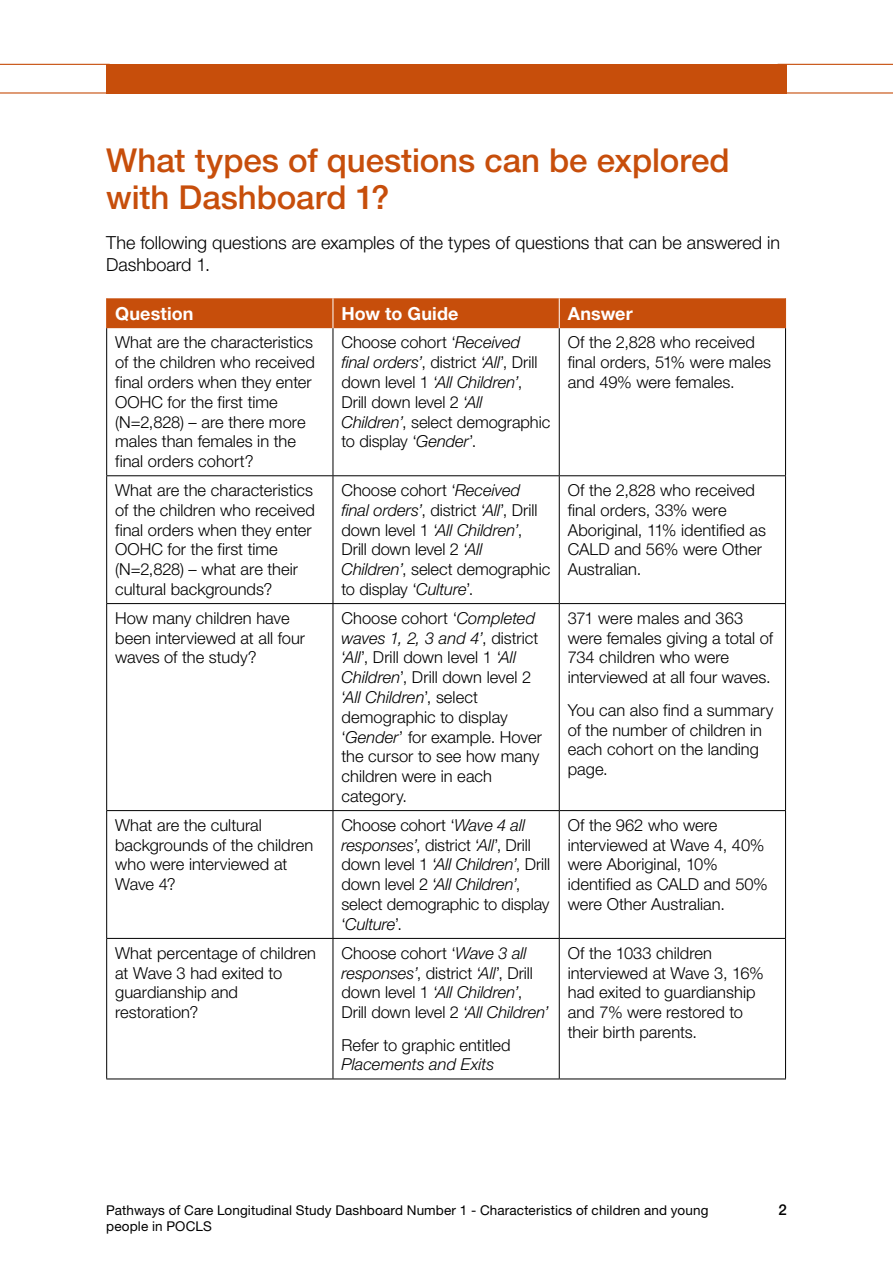
<style>
.page{position:relative;width:893px;height:1263px;background:#fff}
.page>*{position:absolute;margin:0;border:0;box-sizing:border-box;transform-origin:0 0}
.t1{font:500 33px/36.3px "Helvetica Neue LT Std";letter-spacing:-.005em;color:#c74e0b}
.Body{font:300 18px/21.6px "Helvetica Neue LT Std";color:#000}
.Body-2{font:700 18px "Helvetica Neue LT Std";letter-spacing:.005em;color:#fff}
.Body-3{font:300 16.5px/19.8px "Helvetica Neue LT Std";color:#000}
.t2{font:500 15px "Helvetica Neue LT Std";color:#000}
.t3{font:13.5px "Helvetica Neue LT Std";letter-spacing:.01em;color:#000}
.s1{font-style:italic}
</style>
<div class="page">
<svg style="left:787px;top:64px;width:106px;height:30px"></svg>
<div style="left:106px;top:64px;width:681px;height:30px;background:#c74e0b"></div>
<svg style="left:0;top:64px;width:106px;height:30px"></svg>
<div style="left:107px;top:298px;width:678px;height:30px;background:#c74e0b"></div>
<hr style="left:333px;top:328px;width:1px;height:147px;background:#000">
<hr style="left:559px;top:328px;width:1px;height:147px;background:#000">
<hr style="left:106px;top:475px;width:227px;height:1px;background:#000">
<hr style="left:333px;top:475px;width:226px;height:1px;background:#000">
<hr style="left:333px;top:476px;width:1px;height:127px;background:#000">
<hr style="left:559px;top:475px;width:227px;height:1px;background:#000">
<hr style="left:559px;top:476px;width:1px;height:127px;background:#000">
<hr style="left:333px;top:604px;width:1px;height:206px;background:#000">
<hr style="left:559px;top:604px;width:1px;height:206px;background:#000">
<hr style="left:106px;top:810px;width:227px;height:1px;background:#000">
<hr style="left:333px;top:810px;width:226px;height:1px;background:#000">
<hr style="left:333px;top:811px;width:1px;height:127px;background:#000">
<hr style="left:559px;top:810px;width:227px;height:1px;background:#000">
<hr style="left:559px;top:811px;width:1px;height:127px;background:#000">
<hr style="left:106px;top:938px;width:227px;height:1px;background:#000">
<hr style="left:333px;top:938px;width:226px;height:1px;background:#000">
<hr style="left:333px;top:939px;width:1px;height:139px;background:#000">
<hr style="left:559px;top:938px;width:227px;height:1px;background:#000">
<hr style="left:559px;top:939px;width:1px;height:139px;background:#000">
<hr style="left:106px;top:603px;width:227px;height:1px;background:#000">
<hr style="left:333px;top:603px;width:226px;height:1px;background:#000">
<hr style="left:559px;top:603px;width:227px;height:1px;background:#000">
<hr style="left:106px;top:298px;width:1px;height:30px;background:#c74e0b">
<hr style="left:333px;top:298px;width:1px;height:30px;background:#fff">
<hr style="left:559px;top:298px;width:1px;height:30px;background:#fff">
<hr style="left:785px;top:298px;width:1px;height:30px;background:#c74e0b">
<hr style="left:106px;top:328px;width:1px;height:147px;background:#000">
<hr style="left:785px;top:328px;width:1px;height:147px;background:#000">
<hr style="left:106px;top:476px;width:1px;height:127px;background:#000">
<hr style="left:785px;top:476px;width:1px;height:127px;background:#000">
<hr style="left:106px;top:604px;width:1px;height:206px;background:#000">
<hr style="left:785px;top:604px;width:1px;height:206px;background:#000">
<hr style="left:106px;top:811px;width:1px;height:127px;background:#000">
<hr style="left:785px;top:811px;width:1px;height:127px;background:#000">
<hr style="left:106px;top:939px;width:1px;height:139px;background:#000">
<hr style="left:785px;top:939px;width:1px;height:139px;background:#000">
<hr style="left:106px;top:1078px;width:227px;height:1px;background:#000">
<hr style="left:333px;top:1078px;width:226px;height:1px;background:#000">
<hr style="left:559px;top:1078px;width:227px;height:1px;background:#000">
<h1 class="t1" style="left:106px;top:142px;width:625px">What types of questions can be explored with Dashboard 1?</h1>
<p class="Body" style="left:106px;top:232px;width:675px">The following questions are examples of the types of questions that can be answered in<br>Dashboard 1.</p>
<p class="Body-2" style="left:115px;top:302px;width:80px">Question</p>
<p class="Body-2" style="left:341px;top:302px;width:119px">How to Guide</p>
<p class="Body-2" style="left:568px;top:302px;width:66px">Answer</p>
<p class="Body-3" style="left:115px;top:332px;width:201px">What are the characteristics of the children who received final orders when they enter<br>OOHC for the first time (N=2,828) – are there more males than females in the final orders cohort?</p>
<p class="Body-3" style="left:341px;top:332px;width:210px">Choose cohort ‘<span class="s1">Received final orders’</span>, district ‘<span class="s1">All</span>’, Drill down level 1 ‘<span class="s1">All Children’</span>,<br>Drill down level 2 ‘<span class="s1">All<br>Children’</span>, select demographic to display ‘<span class="s1">Gender</span>’.</p>
<p class="Body-3" style="left:568px;top:332px;width:205px">Of the 2,828 who received final orders, 51% were males and 49% were females.</p>
<p class="Body-3" style="left:115px;top:480px;width:201px">What are the characteristics of the children who received final orders when they enter<br>OOHC for the first time (N=2,828) – what are their cultural backgrounds?</p>
<p class="Body-3" style="left:341px;top:480px;width:210px">Choose cohort ‘<span class="s1">Received final orders’</span>, district ‘<span class="s1">All</span>’, Drill down level 1 ‘<span class="s1">All Children’</span>,<br>Drill down level 2 ‘<span class="s1">All<br>Children’</span>, select demographic to display ‘<span class="s1">Culture</span>’.</p>
<p class="Body-3" style="left:568px;top:480px;width:200px">Of the 2,828 who received final orders, 33% were<br>Aboriginal, 11% identified as<br>CALD and 56% were Other<br>Australian.</p>
<p class="Body-3" style="left:115px;top:608px;width:191px">How many children have been interviewed at all four waves of the study?</p>
<p class="Body-3" style="left:341px;top:608px;width:202px">Choose cohort ‘<span class="s1">Completed waves 1, 2, 3 and 4’</span>, district ‘<span class="s1">All</span>’, Drill down level 1 ‘<span class="s1">All<br>Children</span>’, Drill down level 2 ‘<span class="s1">All Children</span>’, select demographic to display ‘<span class="s1">Gender</span>’ for example. Hover the cursor to see how many children were in each category.</p>
<p class="Body-3" style="left:568px;top:608px;width:207px">371 were males and 363 were females giving a total of<br>734 children who were interviewed at all four waves.</p>
<p class="Body-3" style="left:568px;top:700px;width:207px">You can also find a summary of the number of children in each cohort on the landing page.</p>
<p class="Body-3" style="left:115px;top:815px;width:200px">What are the cultural backgrounds of the children who were interviewed at<br>Wave 4?</p>
<p class="Body-3" style="left:341px;top:815px;width:210px">Choose cohort ‘<span class="s1">Wave 4 all responses’</span>, district ‘<span class="s1">All</span>’, Drill down level 1 ‘<span class="s1">All Children’</span>, Drill down level 2 ‘<span class="s1">All Children’</span>, select demographic to display ‘<span class="s1">Culture</span>’.</p>
<p class="Body-3" style="left:568px;top:815px;width:202px">Of the 962 who were interviewed at Wave 4, 40% were Aboriginal, 10% identified as CALD and 50% were Other Australian.</p>
<p class="Body-3" style="left:115px;top:942px;width:202px">What percentage of children at Wave 3 had exited to guardianship and restoration?</p>
<p class="Body-3" style="left:341px;top:942px;width:209px">Choose cohort ‘<span class="s1">Wave 3 all responses’</span>, district ‘<span class="s1">All</span>’, Drill down level 1 ‘<span class="s1">All Children’</span>,<br>Drill down level 2 ‘<span class="s1">All Children’</span></p>
<p class="Body-3" style="left:341px;top:1034px;width:171px">Refer to graphic entitled<br><span class="s1">Placements and Exits</span></p>
<p class="Body-3" style="left:568px;top:942px;width:198px">Of the 1033 children interviewed at Wave 3, 16% had exited to guardianship and 7% were restored to their birth parents.</p>
<p class="t3" style="left:106px;top:1202px;width:604px">Pathways of Care Longitudinal Study Dashboard Number 1 - Characteristics of children and young</p>
<p class="t2" style="left:778px;top:1200px;width:10px">2</p>
<p class="t3" style="left:106px;top:1218px;width:107px">people in POCLS</p>
</div>
